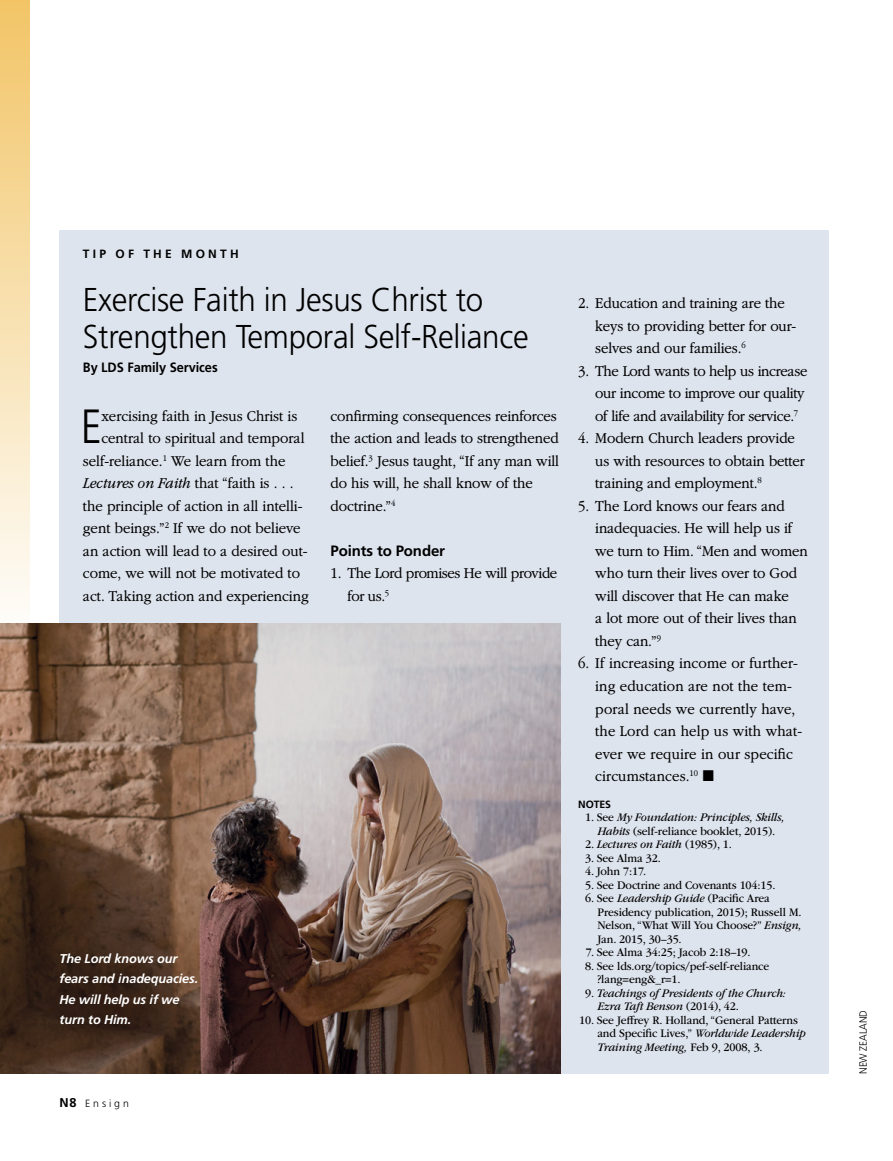
<style>
.page{position:relative;width:893px;height:1161px;background:#fff}
.page>*{position:absolute;margin:0;border:0;box-sizing:border-box;transform-origin:0 0}
.ARTCL_para_first_NEW{font:300 48px "Frutigerlds Lat";color:#000;scale:.88 1}
.ARTCL_title_NEWS{font:300 33px/37.5px "Frutigerlds Lat";letter-spacing:-.01em;color:#000;scale:.95 1}
.LISTnmbr-1_para_next{font:300 15.75px/22.5px "Garamondlds Lat Plus";letter-spacing:-.01em;color:#000;scale:.95 1}
.ARTCL_para_first_NEW-2{font:300 15.75px/22.5px "Garamondlds Lat Plus";letter-spacing:-.005em;color:#000;scale:.95 1}
.LISTnmbr-1_para_last{font:300 15.75px/22.5px "Garamondlds Lat Plus";letter-spacing:.005em;color:#000;scale:.95 1}
.LISTnmbr-1_para_firs{font:300 15.75px/22.5px "Garamondlds Lat Plus";letter-spacing:-.03em;color:#000;scale:.95 1}
.ARTCL_para_first_NEW-3{font:italic 300 15.75px "Garamondlds Lat Plus";letter-spacing:-.005em;color:#000;scale:.95 1}
.TOPIC-1_title{font:700 15px "Frutigerlds Lat";letter-spacing:-.01em;color:#000}
.ARTCL-BY_para_first{font:700 13.5px "Frutigerlds Lat";letter-spacing:-.005em;color:#000;scale:.95 1}
.FIGimg_CAP_para_NEWS{font:italic 700 12.75px/20.2px "Frutigerlds Lat";letter-spacing:-.01em;color:#fff}
.NOTEnmbr_para{font:12px/13.5px "Garamondlds Lat";letter-spacing:-.01em;color:#000;scale:.95 1}
.NOTEnmbr_para-2{font:italic 12px/13.5px "Garamondlds Lat";letter-spacing:-.01em;color:#000;text-align:center;scale:.95 1}
.FIGimg_title{font:700 12px "Frutigerlds Lat";letter-spacing:.27em;color:#000}
.FIGimg-CRDT_para_FL{font:300 10.5px "Frutigerlds Lat";letter-spacing:-.01em;color:#000;scale:.95 1}
.FIGimg-CRDT_para_FL-2{font:300 10.5px "Frutigerlds Lat";letter-spacing:-.01em;color:#000}
.NOTE_title{font:700 10.5px "Frutigerlds Lat";letter-spacing:-.01em;color:#000}
.s1{font-style:normal}
.s2{font-weight:700;font-size:12.75px}
.s3{font-style:italic}
</style>
<div class="page">
<div style="left:0;top:0;width:30px;height:639px;background:linear-gradient(to bottom,#f2c466,#fefefd)"></div>
<div style="left:60px;top:230px;width:769px;height:843px;background:#dee4ee"></div>
<img style="left:0;top:623px;width:560px;height:450px">
<p class="FIGimg_title" style="left:83px;top:244px;width:157px">TIP OF THE MONTH</p>
<p class="ARTCL_title_NEWS" style="left:83px;top:280px;width:471px">Exercise Faith in Jesus Christ to<br>Strengthen Temporal Self-Reliance</p>
<p class="ARTCL-BY_para_first" style="left:83px;top:357px;width:143px">By LDS Family Services</p>
<p class="ARTCL_para_first_NEW" style="left:81px;top:392px;width:25px">E</p>
<p class="ARTCL_para_first_NEW-2" style="left:101px;top:404px;width:208px">xercising faith in Jesus Christ is</p>
<p class="ARTCL_para_first_NEW-2" style="left:101px;top:427px;width:215px">central to spiritual and temporal</p>
<p class="ARTCL_para_first_NEW-2" style="left:83px;top:449px;width:215px">self-reliance.<sup>1</sup> We learn from the</p>
<p class="ARTCL_para_first_NEW-3" style="left:83px;top:472px;width:223px">Lectures on Faith <span class="s1">that “faith is . . .</span></p>
<p class="ARTCL_para_first_NEW-2" style="left:83px;top:494px;width:233px">the principle of action in all intelli-</p>
<p class="ARTCL_para_first_NEW-2" style="left:83px;top:517px;width:231px">gent beings.”<sup>2</sup> If we do not believe</p>
<p class="ARTCL_para_first_NEW-2" style="left:83px;top:539px;width:238px">an action will lead to a desired out-</p>
<p class="ARTCL_para_first_NEW-2" style="left:83px;top:562px;width:230px">come, we will not be motivated to</p>
<p class="ARTCL_para_first_NEW-2" style="left:83px;top:584px;width:239px">act. Taking action and experiencing</p>
<p class="ARTCL_para_first_NEW-2" style="left:331px;top:404px;width:242px">confirming consequences reinforces the action and leads to strengthened belief.<sup>3</sup> Jesus taught, “If any man will do his will, he shall know of the doctrine.”<sup>4</sup></p>
<p class="TOPIC-1_title" style="left:331px;top:539px;width:116px">Points to Ponder</p>
<p class="LISTnmbr-1_para_firs" style="left:348px;top:562px;width:222px;text-indent:-17px">1. The Lord promises He will provide for us.<sup>5</sup></p>
<p class="FIGimg_CAP_para_NEWS" style="left:60px;top:948px;width:140px">The Lord knows our fears and inadequacies.<br>He will help us if we turn to Him.</p>
<p class="FIGimg-CRDT_para_FL-2" style="left:60px;top:1095px;width:71px"><span class="s2">N8</span> Ensign</p>
<p class="LISTnmbr-1_para_next" style="left:595px;top:292px;width:213px;text-indent:-17px">2. Education and training are the keys to providing better for our&shy;selves and our families.<sup>6</sup></p>
<p class="LISTnmbr-1_para_next" style="left:595px;top:359px;width:225px;text-indent:-17px">3. The Lord wants to help us increase our income to improve our quality of life and availability for service.<sup>7</sup></p>
<p class="LISTnmbr-1_para_next" style="left:595px;top:427px;width:222px;text-indent:-17px">4. Modern Church leaders provide us with resources to obtain better training and employment.<sup>8</sup></p>
<p class="LISTnmbr-1_para_next" style="left:595px;top:494px;width:225px;text-indent:-17px">5. The Lord knows our fears and inadequacies. He will help us if we turn to Him. “Men and women who turn their lives over to God will discover that He can make<br>a lot more out of their lives than they can.”<sup>9</sup></p>
<p class="LISTnmbr-1_para_last" style="left:595px;top:652px;width:219px;text-indent:-17px">6. If increasing income or further&shy;ing education are not the tem&shy;poral needs we currently have, the Lord can help us with what&shy;ever we require in our specific circumstances.<sup>10</sup> ◼</p>
<p class="NOTE_title" style="left:578px;top:796px;width:34px">NOTES</p>
<p class="NOTEnmbr_para-2" style="left:585px;top:811px;width:211px"><span class="s1">1. See</span> My Foundation: Principles, Skills,<br>Habits <span class="s1">(self-reliance booklet, 2015).</span></p>
<p class="NOTEnmbr_para-2" style="left:585px;top:838px;width:156px"><span class="s1">2.</span> Lectures on Faith <span class="s1">(1985), 1.</span></p>
<p class="NOTEnmbr_para" style="left:585px;top:851px;width:81px">3. See Alma 32.</p>
<p class="NOTEnmbr_para" style="left:585px;top:864px;width:66px">4. John 7:17.</p>
<p class="NOTEnmbr_para" style="left:585px;top:878px;width:202px">5. See Doctrine and Covenants 104:15.</p>
<p class="NOTEnmbr_para" style="left:597px;top:891px;width:217px;text-indent:-12px">6. See <span class="s3">Leadership Guide</span> (Pacific Area Presidency publication, 2015); Russell M.<br>Nelson, “What Will You Choose?” <span class="s3">Ensign, </span>Jan. 2015, 30–35.</p>
<p class="NOTEnmbr_para" style="left:586px;top:945px;width:175px">7. See Alma 34:25; Jacob 2:18–19.</p>
<p class="NOTEnmbr_para" style="left:597px;top:959px;width:182px;text-indent:-12px">8. See lds.org/topics/pef-self-reliance ?lang=eng&amp;_r=1.</p>
<p class="NOTEnmbr_para-2" style="left:597px;top:986px;width:200px;text-align:left;text-indent:-12px"><span class="s1">9.</span> Teachings of Presidents of the Church:<br>Ezra Taft Benson <span class="s1">(2014), 42.</span></p>
<p class="NOTEnmbr_para" style="left:597px;top:1013px;width:220px;text-indent:-18px">10. See Jeffrey R. Holland, “General Patterns and Specific Lives,” <span class="s3">Worldwide Leadership<br>Training Meeting,</span> Feb 9, 2008, 3.</p>
<p class="FIGimg-CRDT_para_FL" style="left:855px;top:1074px;width:69px;rotate:-90deg">NEW ZEALAND</p>
</div>
